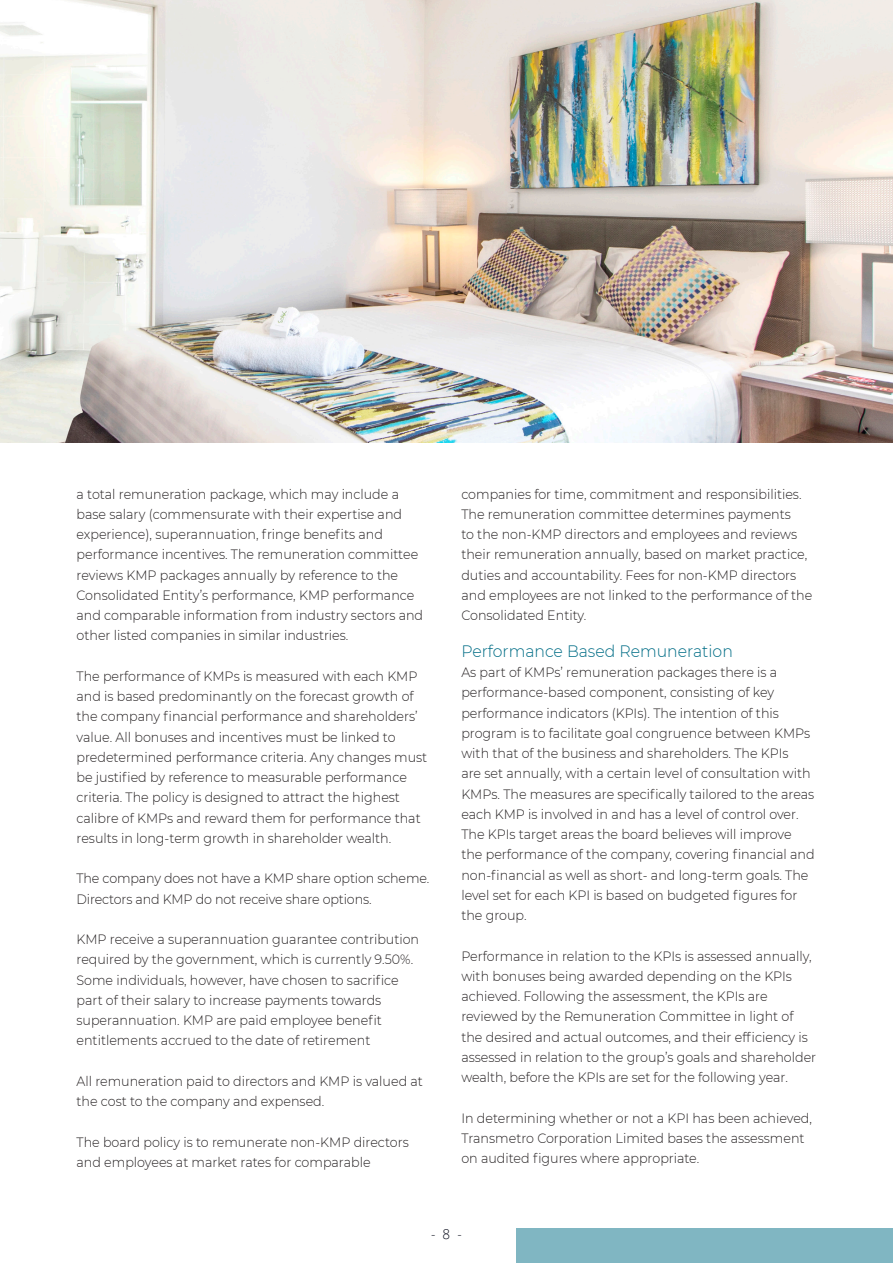
<style>
.page{position:relative;width:893px;height:1263px;background:#fff}
.page>*{position:absolute;margin:0;border:0;box-sizing:border-box;transform-origin:0 0}
.t1{font:300 16.5px "Montserrat";color:#016d86;scale:.95 1}
.t2{font:300 13.5px/20.2px "Montserrat";color:#231f20;scale:.94 1}
.t3{font:300 13.5px "Open Sans";color:#050817}
</style>
<div class="page">
<img style="left:0;top:0;width:893px;height:442px">
<div style="left:517px;top:1228px;width:376px;height:35px;background:#80b6c2"></div>
<p class="t2" style="left:77px;top:483px;width:370px">a total remuneration package, which may include a base salary (commensurate with their expertise and experience), superannuation, fringe benefits and performance incentives. The remuneration committee reviews KMP packages annually by reference to the Consolidated Entity’s performance, KMP performance and comparable information from industry sectors and other listed companies in similar industries.</p>
<p class="t2" style="left:77px;top:665px;width:375px">The performance of KMPs is measured with each KMP and is based predominantly on the forecast growth of the company financial performance and shareholders’ value. All bonuses and incentives must be linked to predetermined performance criteria. Any changes must be justified by reference to measurable performance criteria. The policy is designed to attract the highest calibre of KMPs and reward them for performance that results in long-term growth in shareholder wealth.</p>
<p class="t2" style="left:77px;top:868px;width:377px">The company does not have a KMP share option scheme.<br>Directors and KMP do not receive share options.</p>
<p class="t2" style="left:77px;top:929px;width:366px">KMP receive a superannuation guarantee contribution required by the government, which is currently 9.50%.<br>Some individuals, however, have chosen to sacrifice part of their salary to increase payments towards superannuation. KMP are paid employee benefit entitlements accrued to the date of retirement</p>
<p class="t2" style="left:77px;top:1070px;width:370px">All remuneration paid to directors and KMP is valued at the cost to the company and expensed.</p>
<p class="t2" style="left:77px;top:1131px;width:355px">The board policy is to remunerate non-KMP directors and employees at market rates for comparable</p>
<p class="t2" style="left:461px;top:483px;width:375px">companies for time, commitment and responsibilities.<br>The remuneration committee determines payments<br>to the non-KMP directors and employees and reviews their remuneration annually, based on market practice, duties and accountability. Fees for non-KMP directors and employees are not linked to the performance of the Consolidated Entity.</p>
<p class="t1" style="left:461px;top:640px;width:287px">Performance Based Remuneration</p>
<p class="t2" style="left:461px;top:662px;width:377px">As part of KMPs’ remuneration packages there is a performance-based component, consisting of key performance indicators (KPIs). The intention of this program is to facilitate goal congruence between KMPs with that of the business and shareholders. The KPIs<br>are set annually, with a certain level of consultation with KMPs. The measures are specifically tailored to the areas each KMP is involved in and has a level of control over.<br>The KPIs target areas the board believes will improve the performance of the company, covering financial and non-financial as well as short- and long-term goals. The level set for each KPI is based on budgeted figures for the group.</p>
<p class="t2" style="left:461px;top:945px;width:379px">Performance in relation to the KPIs is assessed annually, with bonuses being awarded depending on the KPIs achieved. Following the assessment, the KPIs are reviewed by the Remuneration Committee in light of the desired and actual outcomes, and their efficiency is assessed in relation to the group’s goals and shareholder wealth, before the KPIs are set for the following year.</p>
<p class="t2" style="left:461px;top:1107px;width:374px">In determining whether or not a KPI has been achieved,<br>Transmetro Corporation Limited bases the assessment on audited figures where appropriate.</p>
<p class="t3" style="left:431px;top:1224px;width:32px">- 8 -</p>
</div>
